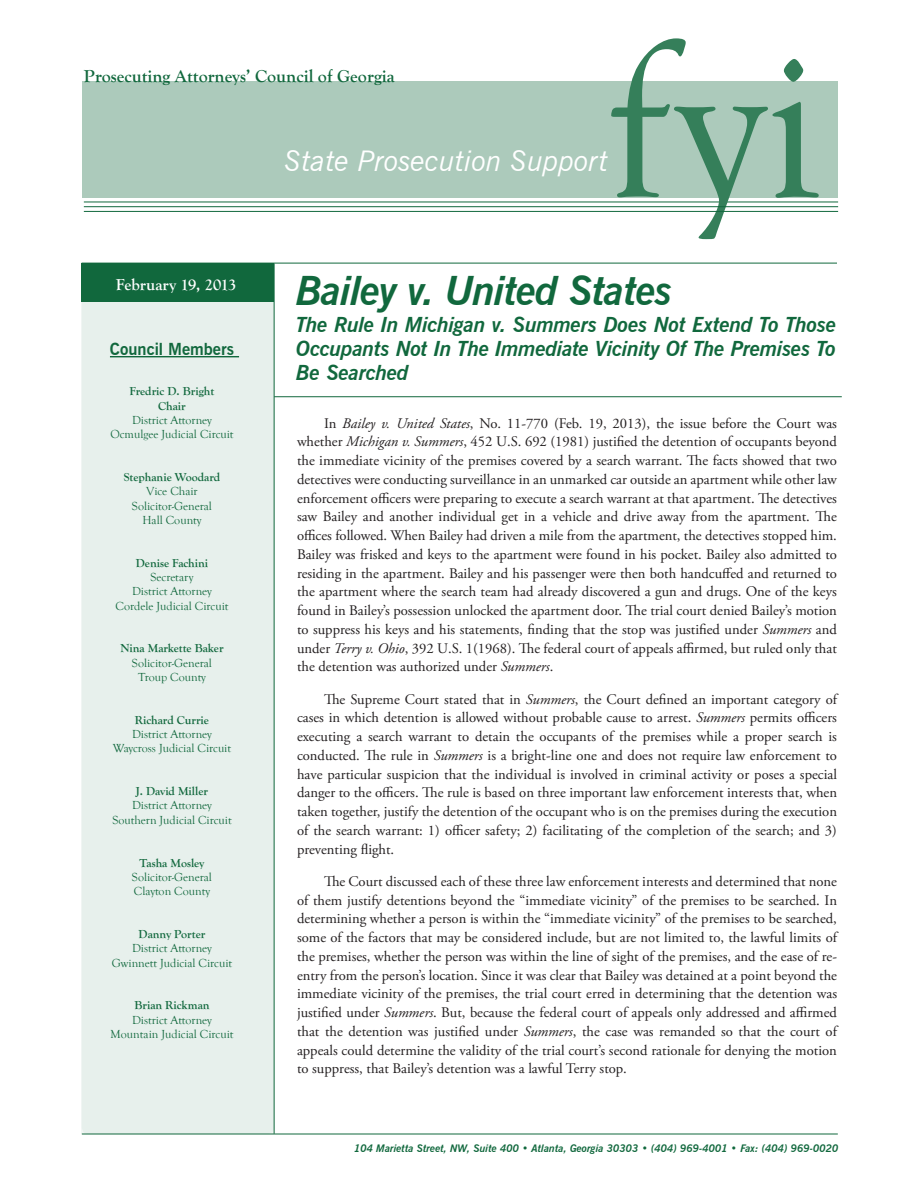
<style>
.page{position:relative;width:918px;height:1188px;background:#fff}
.page>*{position:absolute;margin:0;border:0;box-sizing:border-box;transform-origin:0 0}
.t1{font:225px "Goudy Old Style T";color:#357f5a}
.t2{font:italic 700 40.5px "News Gothic BT";letter-spacing:-.02em;color:#11683d}
.t3{font:italic 28.5px "News Gothic BT";color:#fff}
.t4{font:italic 700 21px/24px "News Gothic BT";letter-spacing:-.01em;color:#11683d;text-align:justify}
.t5{font:700 18px "Goudy Old Style T";color:#11683d}
.t6{font:700 16.5px "Goudy Old Style T";color:#fff}
.t7{font:700 16.5px "News Gothic BT";color:#11683d}
.t8{font:14.7px/18.8px "Adobe Garamond Pro";color:#231f20;text-align:justify}
.t9{font:12px/14.2px "Goudy Old Style T";color:#11683d;text-align:center}
.t10{font:700 12px/14.2px "Goudy Old Style T";color:#11683d;text-align:center}
.t11{font:italic 700 10.5px "News Gothic BT";color:#11683d}
.s1{font-style:italic}
</style>
<div class="page">
<hr style="left:86px;top:396px;width:756px;height:1px;background:#11683d">
<hr style="left:84px;top:202px;width:754px;height:1px;background:#11683d">
<div style="left:83px;top:82px;width:755px;height:116px;background:#accabb"></div>
<div style="left:82px;top:286px;width:192px;height:848px;background:#e7f0ec;border-radius:7px"></div>
<hr style="left:82px;top:263px;width:755px;height:1px;background:#11683d">
<hr style="left:274px;top:263px;width:1px;height:871px;background:#11683d">
<hr style="left:82px;top:1134px;width:756px;height:1px;background:#11683d">
<hr style="left:110px;top:356px;width:129px;height:1px;background:#11683d">
<div style="left:82px;top:263px;width:192px;height:39px;background:#11683d"></div>
<hr style="left:84px;top:206px;width:754px;height:1px;background:#11683d">
<hr style="left:84px;top:211px;width:754px;height:1px;background:#11683d">
<h1 class="t1" style="left:604px;top:0;width:220px">fyi</h1>
<p class="t5" style="left:84px;top:66px;width:312px">Prosecuting Attorneys’ Council of Georgia</p>
<h3 class="t3" style="left:284px;top:144px;width:325px">State Prosecution Support</h3>
<p class="t6" style="left:116px;top:276px;width:122px">February 19, 2013</p>
<h2 class="t2" style="left:296px;top:266px;width:378px">Bailey v. United States</h2>
<h3 class="t4" style="left:296px;top:312px;width:542px">The Rule In Michigan v. Summers Does Not Extend To Those Occupants Not In The Immediate Vicinity Of The Premises To Be Searched</h3>
<p class="t7" style="left:110px;top:339px;width:126px">Council Members</p>
<p class="t10" style="left:130px;top:384px;width:86px">Fredric D. Bright<br>Chair</p>
<p class="t9" style="left:110px;top:413px;width:125px">District Attorney<br>Ocmulgee Judicial Circuit</p>
<p class="t10" style="left:124px;top:470px;width:98px">Stephanie Woodard</p>
<p class="t9" style="left:132px;top:485px;width:82px">Vice Chair<br>Solicitor-General<br>Hall County</p>
<p class="t10" style="left:136px;top:556px;width:74px">Denise Fachini</p>
<p class="t9" style="left:116px;top:570px;width:114px">Secretary<br>District Attorney<br>Cordele Judicial Circuit</p>
<p class="t10" style="left:120px;top:641px;width:105px">Nina Markette Baker</p>
<p class="t9" style="left:132px;top:656px;width:82px">Solicitor-General<br>Troup County</p>
<p class="t10" style="left:135px;top:713px;width:76px">Richard Currie</p>
<p class="t9" style="left:113px;top:727px;width:120px">District Attorney<br>Waycross Judicial Circuit</p>
<p class="t10" style="left:136px;top:784px;width:74px">J. David Miller</p>
<p class="t9" style="left:112px;top:799px;width:121px">District Attorney<br>Southern Judicial Circuit</p>
<p class="t10" style="left:140px;top:856px;width:66px">Tasha Mosley</p>
<p class="t9" style="left:132px;top:870px;width:82px;text-align:left">Solicitor-General<br>Clayton County</p>
<p class="t10" style="left:139px;top:927px;width:68px">Danny Porter</p>
<p class="t9" style="left:112px;top:941px;width:122px">District Attorney<br>Gwinnett Judicial Circuit</p>
<p class="t10" style="left:134px;top:998px;width:77px">Brian Rickman</p>
<p class="t9" style="left:111px;top:1013px;width:124px">District Attorney<br>Mountain Judicial Circuit</p>
<p class="t8" style="left:297px;top:414px;width:542px;text-indent:27px">In <span class="s1">Bailey v. United States</span>, No. 11-770 (Feb. 19, 2013), the issue before the Court was whether <span class="s1">Michigan v. Summers</span>, 452 U.S. 692 (1981) justified the detention of occupants beyond the immediate vicinity of the premises covered by a search warrant. The facts showed that two detectives were conducting surveillance in an unmarked car outside an apartment while other law enforcement officers were preparing to execute a search warrant at that apartment. The detectives saw Bailey and another individual get in a vehicle and drive away from the apartment. The offices followed. When Bailey had driven a mile from the apartment, the detectives stopped him.<br>Bailey was frisked and keys to the apartment were found in his pocket. Bailey also admitted to residing in the apartment. Bailey and his passenger were then both handcuffed and returned to the apartment where the search team had already discovered a gun and drugs. One of the keys found in Bailey’s possession unlocked the apartment door. The trial court denied Bailey’s motion to suppress his keys and his statements, finding that the stop was justified under <span class="s1">Summers</span> and under <span class="s1">Terry v. Ohio</span>, 392 U.S. 1(1968). The federal court of appeals affirmed, but ruled only that the detention was authorized under <span class="s1">Summers</span>.</p>
<p class="t8" style="left:297px;top:690px;width:542px;text-indent:27px">The Supreme Court stated that in <span class="s1">Summers</span>, the Court defined an important category of cases in which detention is allowed without probable cause to arrest. <span class="s1">Summers</span> permits officers executing a search warrant to detain the occupants of the premises while a proper search is conducted. The rule in <span class="s1">Summers</span> is a bright-line one and does not require law enforcement to have particular suspicion that the individual is involved in criminal activity or poses a special danger to the officers. The rule is based on three important law enforcement interests that, when taken together, justify the detention of the occupant who is on the premises during the execution of the search warrant: 1) officer safety; 2) facilitating of the completion of the search; and 3) preventing flight.</p>
<p class="t8" style="left:297px;top:872px;width:542px;text-indent:27px">The Court discussed each of these three law enforcement interests and determined that none of them justify detentions beyond the “immediate vicinity” of the premises to be searched. In determining whether a person is within the “immediate vicinity” of the premises to be searched, some of the factors that may be considered include, but are not limited to, the lawful limits of the premises, whether the person was within the line of sight of the premises, and the ease of re&shy;entry from the person’s location. Since it was clear that Bailey was detained at a point beyond the immediate vicinity of the premises, the trial court erred in determining that the detention was justified under <span class="s1">Summers</span>. But, because the federal court of appeals only addressed and affirmed that the detention was justified under <span class="s1">Summers</span>, the case was remanded so that the court of appeals could determine the validity of the trial court’s second rationale for denying the motion to suppress, that Bailey’s detention was a lawful Terry stop.</p>
<p class="t11" style="left:354px;top:1142px;width:486px">104 Marietta Street, NW, Suite 400 • Atlanta, Georgia 30303 • (404) 969-4001 • Fax: (404) 969-0020</p>
</div>
